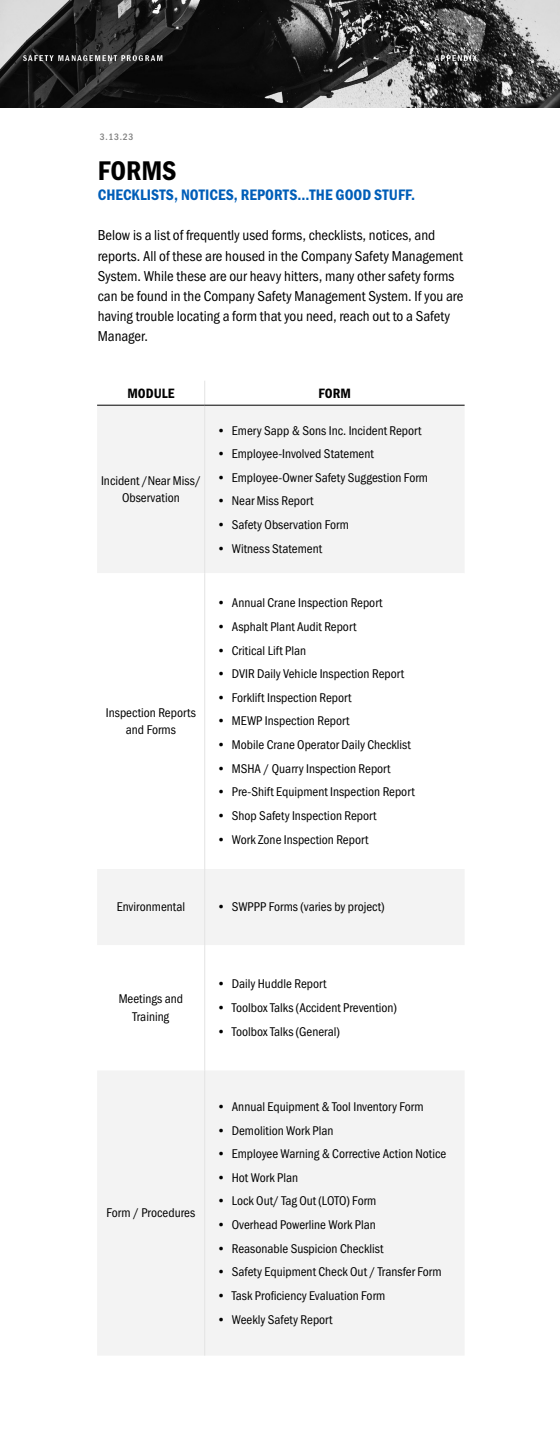
<style>
.page{position:relative;width:560px;height:1444px;background:#fff}
.page>*{position:absolute;margin:0;border:0;box-sizing:border-box;transform-origin:0 0}
.t1{font:28px "Franklin Gothic URW Con Dem";color:#000}
.t2{font:15.75px "Franklin Gothic URW Con Dem";color:#005eb8}
.t3{font:14.88px/20.1px "Franklin Gothic URW Cond";color:#000}
.t4{font:14px "Franklin Gothic URW Con Dem";color:#000}
.t5{font:13.12px/17.5px "Franklin Gothic URW Cond";color:#000;text-align:center}
.t6{font:500 9.62px "Franklin Gothic URW Cond";color:#808080}
</style>
<div class="page">
<img style="left:0;top:0;width:560px;height:107px">
<div style="left:97px;top:406px;width:367px;height:949px;background:#f3f3f3"></div>
<svg style="left:97px;top:573px;width:367px;height:497px"></svg>
<svg style="left:204px;top:381px;width:1px;height:24px"></svg>
<hr style="left:204px;top:406px;width:1px;height:167px;background:#e3e3e3">
<hr style="left:204px;top:573px;width:1px;height:296px;background:#e3e3e3">
<hr style="left:204px;top:869px;width:1px;height:76px;background:#e3e3e3">
<hr style="left:204px;top:945px;width:1px;height:125px;background:#e3e3e3">
<hr style="left:204px;top:1070px;width:1px;height:285px;background:#e3e3e3">
<hr style="left:97px;top:405px;width:108px;height:1px;background:#000">
<hr style="left:205px;top:405px;width:260px;height:1px;background:#000">
<p class="t6" style="left:100px;top:130px;width:35px">3.13.23</p>
<h1 class="t1" style="left:98px;top:152px;width:80px">FORMS</h1>
<p class="t2" style="left:98px;top:184px;width:319px">CHECKLISTS, NOTICES, REPORTS...THE GOOD STUFF.</p>
<p class="t3" style="left:98px;top:224px;width:367px">Below is a list of frequently used forms, checklists, notices, and reports. All of these are housed in the Company Safety Management System. While these are our heavy hitters, many other safety forms can be found in the Company Safety Management System. If you are having trouble locating a form that you need, reach out to a Safety Manager.</p>
<p class="t4" style="left:127px;top:384px;width:48px">MODULE</p>
<p class="t4" style="left:319px;top:384px;width:34px">FORM</p>
<p class="t5" style="left:101px;top:471px;width:101px">Incident /Near Miss/<br>Observation</p>
<p class="t5" style="left:106px;top:703px;width:91px">Inspection Reports and Forms</p>
<p class="t5" style="left:217px;top:420px;width:206px">• Emery Sapp &amp; Sons Inc. Incident Report</p>
<p class="t5" style="left:217px;top:444px;width:158px">• Employee-Involved Statement</p>
<p class="t5" style="left:217px;top:468px;width:213px">• Employee-Owner Safety Suggestion Form</p>
<p class="t5" style="left:217px;top:491px;width:98px">• Near Miss Report</p>
<p class="t5" style="left:217px;top:515px;width:133px">• Safety Observation Form</p>
<p class="t5" style="left:217px;top:539px;width:107px">• Witness Statement</p>
<p class="t5" style="left:217px;top:593px;width:167px">• Annual Crane Inspection Report</p>
<p class="t5" style="left:217px;top:617px;width:141px">• Asphalt Plant Audit Report</p>
<p class="t5" style="left:217px;top:640px;width:91px">• Critical Lift Plan</p>
<p class="t5" style="left:217px;top:664px;width:189px">• DVIR Daily Vehicle Inspection Report</p>
<p class="t5" style="left:217px;top:688px;width:136px">• Forklift Inspection Report</p>
<p class="t5" style="left:217px;top:711px;width:134px">• MEWP Inspection Report</p>
<p class="t5" style="left:217px;top:735px;width:195px">• Mobile Crane Operator Daily Checklist</p>
<p class="t5" style="left:217px;top:759px;width:175px">• MSHA / Quarry Inspection Report</p>
<p class="t5" style="left:217px;top:782px;width:199px">• Pre-Shift Equipment Inspection Report</p>
<p class="t5" style="left:217px;top:806px;width:161px">• Shop Safety Inspection Report</p>
<p class="t5" style="left:217px;top:829px;width:153px">• Work Zone Inspection Report</p>
<p class="t5" style="left:117px;top:897px;width:70px">Environmental</p>
<p class="t5" style="left:217px;top:897px;width:169px">• SWPPP Forms (varies by project)</p>
<p class="t5" style="left:119px;top:989px;width:66px">Meetings and<br>Training</p>
<p class="t5" style="left:217px;top:974px;width:111px">• Daily Huddle Report</p>
<p class="t5" style="left:217px;top:998px;width:182px">• Toolbox Talks (Accident Prevention)</p>
<p class="t5" style="left:217px;top:1022px;width:124px">• Toolbox Talks (General)</p>
<p class="t5" style="left:107px;top:1203px;width:90px">Form / Procedures</p>
<p class="t5" style="left:217px;top:1097px;width:208px">• Annual Equipment &amp; Tool Inventory Form</p>
<p class="t5" style="left:217px;top:1120px;width:118px">• Demolition Work Plan</p>
<p class="t5" style="left:217px;top:1144px;width:231px">• Employee Warning &amp; Corrective Action Notice</p>
<p class="t5" style="left:217px;top:1168px;width:83px">• Hot Work Plan</p>
<p class="t5" style="left:217px;top:1191px;width:161px">• Lock Out/ Tag Out (LOTO) Form</p>
<p class="t5" style="left:217px;top:1215px;width:160px">• Overhead Powerline Work Plan</p>
<p class="t5" style="left:217px;top:1239px;width:168px">• Reasonable Suspicion Checklist</p>
<p class="t5" style="left:217px;top:1262px;width:226px">• Safety Equipment Check Out / Transfer Form</p>
<p class="t5" style="left:217px;top:1286px;width:170px">• Task Proficiency Evaluation Form</p>
<p class="t5" style="left:217px;top:1309px;width:117px">• Weekly Safety Report</p>
</div>
